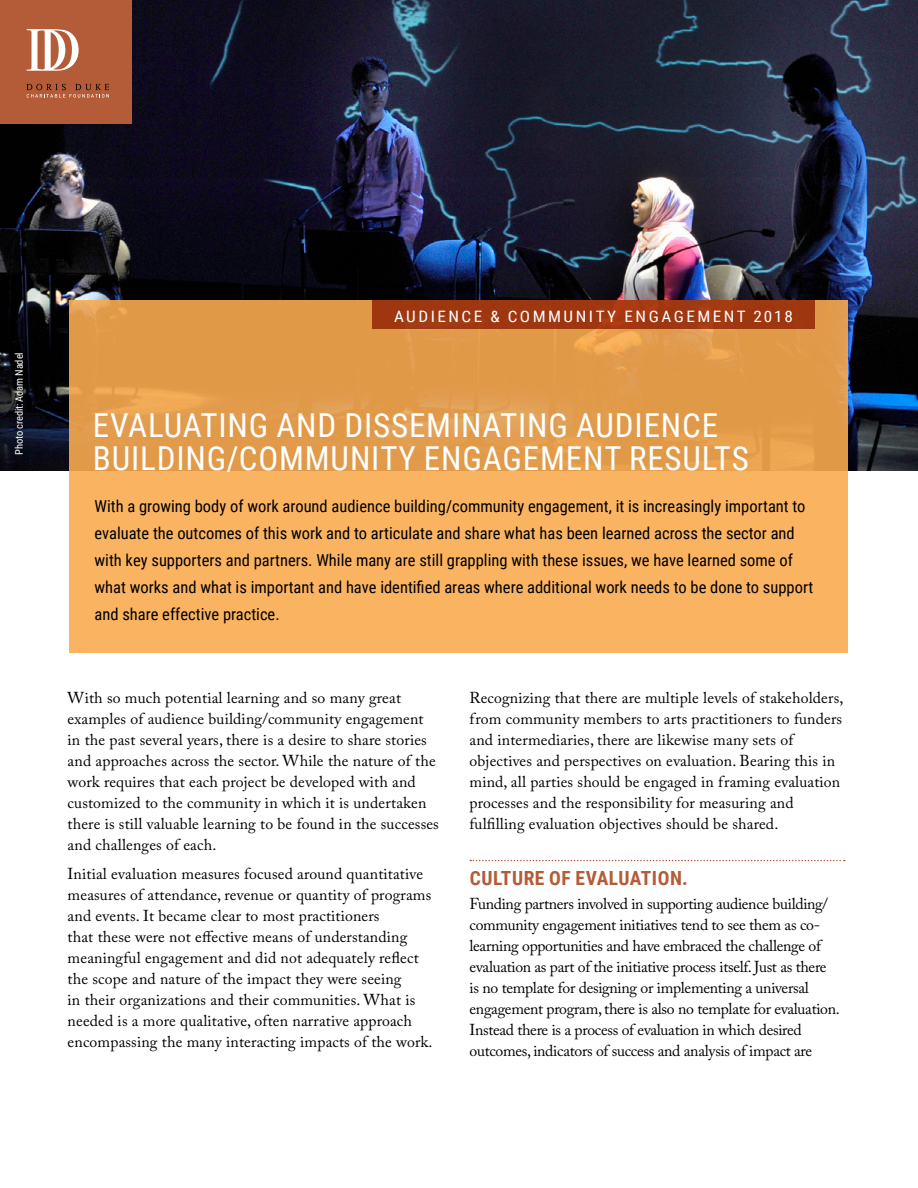
<style>
.page{position:relative;width:918px;height:1188px;background:#fff}
.page>*{position:absolute;margin:0;border:0;box-sizing:border-box;transform-origin:0 0}
.t1{font:33px/33px "Roboto Condensed";letter-spacing:.025em;color:#fff}
.t2{font:700 19.5px "Roboto Condensed";letter-spacing:.025em;color:#b45b37}
.t3{font:16.5px/27px "Roboto Condensed";color:#000}
.t4{font:15.75px/21px "Adobe Caslon Pro";letter-spacing:.01em;color:#000}
.t5{font:15.75px/21px "Adobe Caslon Pro";letter-spacing:-.02em;color:#000}
.t6{font:15.75px "Roboto Condensed";letter-spacing:.145em;color:#fff;scale:1.09 1}
.t7{font:10.5px "Roboto Condensed";letter-spacing:-.015em;color:#fff}
</style>
<div class="page">
<img style="left:0;top:0;width:918px;height:470px">
<svg style="left:470px;top:860px;width:375px;height:1px"></svg>
<div style="left:0;top:0;width:132px;height:124px;background:#b45b37"></div>
<svg style="left:27px;top:84px;width:82px;height:14px"></svg>
<svg style="left:26px;top:29px;width:53px;height:42px"></svg>
<div style="left:69px;top:300px;width:779px;height:352px;background:linear-gradient(to bottom,#db9544,#ffba66)"></div>
<div style="left:372px;top:300px;width:442px;height:29px;background:#9e360f"></div>
<p class="t7" style="left:12px;top:455px;width:104px;rotate:-90deg">Photo credit: Adam Nadel</p>
<p class="t6" style="left:394px;top:305px;width:368px">AUDIENCE &amp; COMMUNITY ENGAGEMENT 2018</p>
<h1 class="t1" style="left:93px;top:408px;width:657px">EVALUATING AND DISSEMINATING AUDIENCE<br>BUILDING/COMMUNITY ENGAGEMENT RESULTS</h1>
<p class="t3" style="left:95px;top:492px;width:720px">With a growing body of work around audience building/community engagement, it is increasingly important to evaluate the outcomes of this work and to articulate and share what has been learned across the sector and with key supporters and partners. While many are still grappling with these issues, we have learned some of what works and what is important and have identified areas where additional work needs to be done to support and share effective practice.</p>
<p class="t4" style="left:68px;top:687px;width:373px">With so much potential learning and so many great examples of audience building/community engagement in the past several years, there is a desire to share stories and approaches across the sector. While the nature of the work requires that each project be developed with and customized to the community in which it is undertaken there is still valuable learning to be found in the successes and challenges of each.</p>
<p class="t4" style="left:68px;top:863px;width:366px">Initial evaluation measures focused around quantitative measures of attendance, revenue or quantity of programs and events. It became clear to most practitioners<br>that these were not effective means of understanding meaningful engagement and did not adequately reflect the scope and nature of the impact they were seeing<br>in their organizations and their communities. What is needed is a more qualitative, often narrative approach encompassing the many interacting impacts of the work.</p>
<p class="t4" style="left:470px;top:687px;width:375px">Recognizing that there are multiple levels of stakeholders, from community members to arts practitioners to funders and intermediaries, there are likewise many sets of objectives and perspectives on evaluation. Bearing this in mind, all parties should be engaged in framing evaluation processes and the responsibility for measuring and fulfilling evaluation objectives should be shared.</p>
<p class="t2" style="left:470px;top:864px;width:219px">CULTURE OF EVALUATION.</p>
<p class="t5" style="left:470px;top:893px;width:372px">Funding partners involved in supporting audience building/ community engagement initiatives tend to see them as co&shy;learning opportunities and have embraced the challenge of evaluation as part of the initiative process itself. Just as there is no template for designing or implementing a universal engagement program, there is also no template for evaluation.<br>Instead there is a process of evaluation in which desired outcomes, indicators of success and analysis of impact are</p>
</div>
